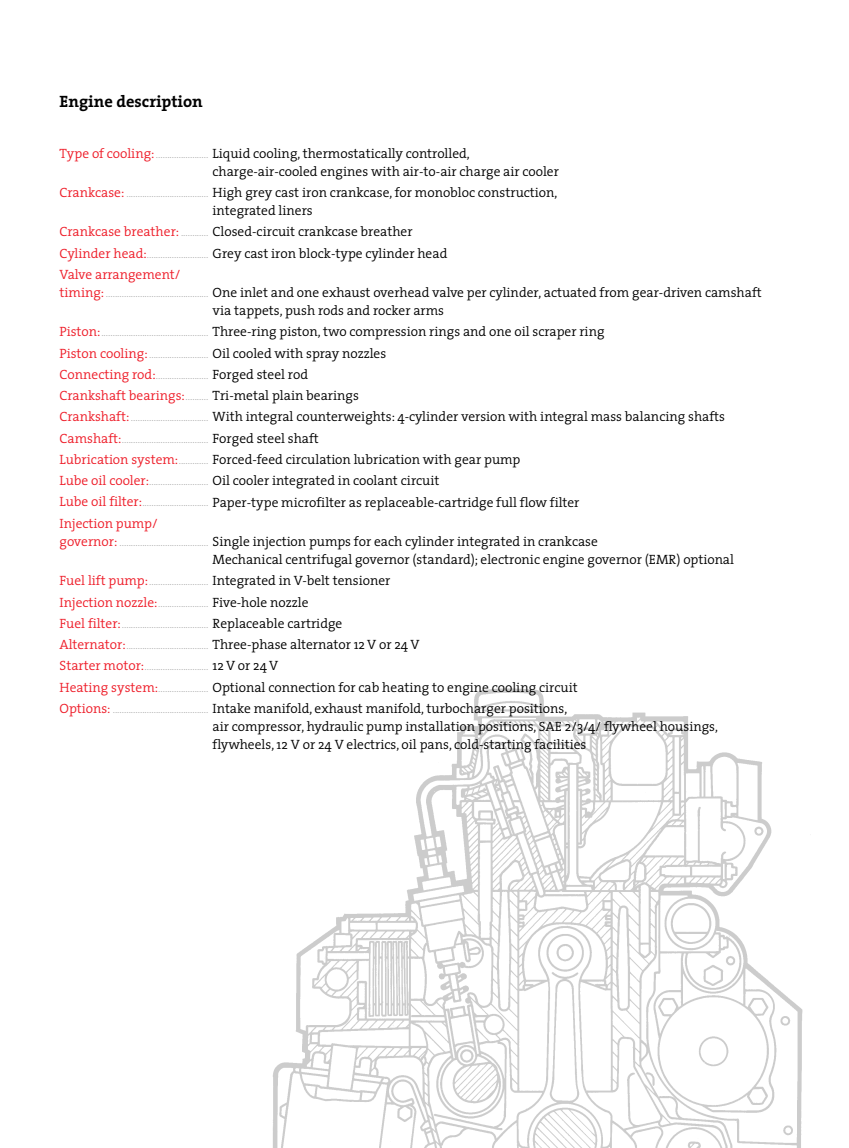
<style>
.page{position:relative;width:849px;height:1148px;background:#fff}
.page>*{position:absolute;margin:0;border:0;box-sizing:border-box;transform-origin:0 0}
.t1{font:700 16.5px "The Serif";color:#000}
.t2{font:300 13.5px/21.3px "The Serif";color:#000}
.t3{font:300 13.5px "The Serif";color:#ee1c28}
.t4{font:300 10.5px/21.3px "The Serif";color:#b3b3b3;text-align:justify}
.s1{font-size:13.5px;color:#ee1c28}
.s2{color:#ee1c28}
.s3{font-size:10.5px;color:#b3b3b3}
</style>
<div class="page">
<img style="left:273px;top:688px;width:530px;height:460px">
<p class="t1" style="left:60px;top:95px;width:145px">Engine description</p>
<p class="t4" style="left:60px;top:144px;width:150px"><span class="s1">Type of cooling:</span>.......................</p>
<p class="t4" style="left:60px;top:184px;width:150px"><span class="s1">Crankcase:</span> ....................................</p>
<p class="t2" style="left:60px;top:222px;width:355px"><span class="s2">Crankcase breather:</span> <span class="s3">............</span> Closed-circuit crankcase breather</p>
<p class="t4" style="left:60px;top:244px;width:150px"><span class="s1">Cylinder head:</span>...........................</p>
<p class="t3" style="left:60px;top:269px;width:123px">Valve arrangement/</p>
<p class="t4" style="left:60px;top:284px;width:150px"><span class="s1">timing:</span>.............................................</p>
<p class="t4" style="left:60px;top:323px;width:150px"><span class="s1">Piston:</span>...............................................<br><span class="s1">Piston cooling:</span>..........................<br><span class="s1">Connecting rod:</span>.......................</p>
<p class="t2" style="left:60px;top:386px;width:301px"><span class="s2">Crankshaft bearings:</span><span class="s3">..........</span> Tri-metal plain bearings</p>
<p class="t4" style="left:60px;top:408px;width:150px"><span class="s1">Crankshaft:</span>..................................<br><span class="s1">Camshaft:</span>......................................</p>
<p class="t2" style="left:60px;top:450px;width:462px"><span class="s2">Lubrication system:</span><span class="s3">.............</span> Forced-feed circulation lubrication with gear pump</p>
<p class="t4" style="left:60px;top:472px;width:150px"><span class="s1">Lube oil cooler:</span>..........................<br><span class="s1">Lube oil filter:</span>.............................</p>
<p class="t3" style="left:60px;top:518px;width:100px">Injection pump/</p>
<p class="t4" style="left:60px;top:533px;width:150px"><span class="s1">governor:</span> .......................................</p>
<p class="t4" style="left:60px;top:572px;width:150px"><span class="s1">Fuel lift pump:</span>..........................<br><span class="s1">Injection nozzle:</span>......................<br><span class="s1">Fuel filter:</span>......................................<br><span class="s1">Alternator:</span>....................................<br><span class="s1">Starter motor:</span>............................<br><span class="s1">Heating system:</span>......................<br><span class="s1">Options:</span> ..........................................</p>
<p class="t2" style="left:213px;top:145px;width:348px;line-height:18.1px">Liquid cooling, thermostatically controlled, charge-air-cooled engines with air-to-air charge air cooler</p>
<p class="t2" style="left:213px;top:185px;width:346px;line-height:18.1px">High grey cast iron crankcase, for monobloc construction, integrated liners</p>
<p class="t2" style="left:213px;top:244px;width:236px">Grey cast iron block-type cylinder head</p>
<p class="t2" style="left:213px;top:285px;width:551px;line-height:18.1px">One inlet and one exhaust overhead valve per cylinder, actuated from gear-driven camshaft via tappets, push rods and rocker arms</p>
<p class="t2" style="left:213px;top:322px;width:393px">Three-ring piston, two compression rings and one oil scraper ring<br>Oil cooled with spray nozzles<br>Forged steel rod</p>
<p class="t2" style="left:213px;top:407px;width:514px">With integral counterweights: 4-cylinder version with integral mass balancing shafts<br>Forged steel shaft</p>
<p class="t2" style="left:213px;top:471px;width:368px">Oil cooler integrated in coolant circuit<br>Paper-type microfilter as replaceable-cartridge full flow filter</p>
<p class="t2" style="left:213px;top:534px;width:523px;line-height:18.1px">Single injection pumps for each cylinder integrated in crankcase<br>Mechanical centrifugal governor (standard); electronic engine governor (EMR) optional</p>
<p class="t2" style="left:213px;top:571px;width:367px">Integrated in V-belt tensioner<br>Five-hole nozzle<br>Replaceable cartridge<br>Three-phase alternator 12 V or 24 V<br>12 V or 24 V<br>Optional connection for cab heating to engine cooling circuit Intake manifold, exhaust manifold, turbocharger positions,</p>
<p class="t2" style="left:213px;top:719px;width:507px;line-height:18.1px">air compressor, hydraulic pump installation positions, SAE 2/3/4/ flywheel housings, flywheels, 12 V or 24 V electrics, oil pans, cold-starting facilities</p>
</div>
